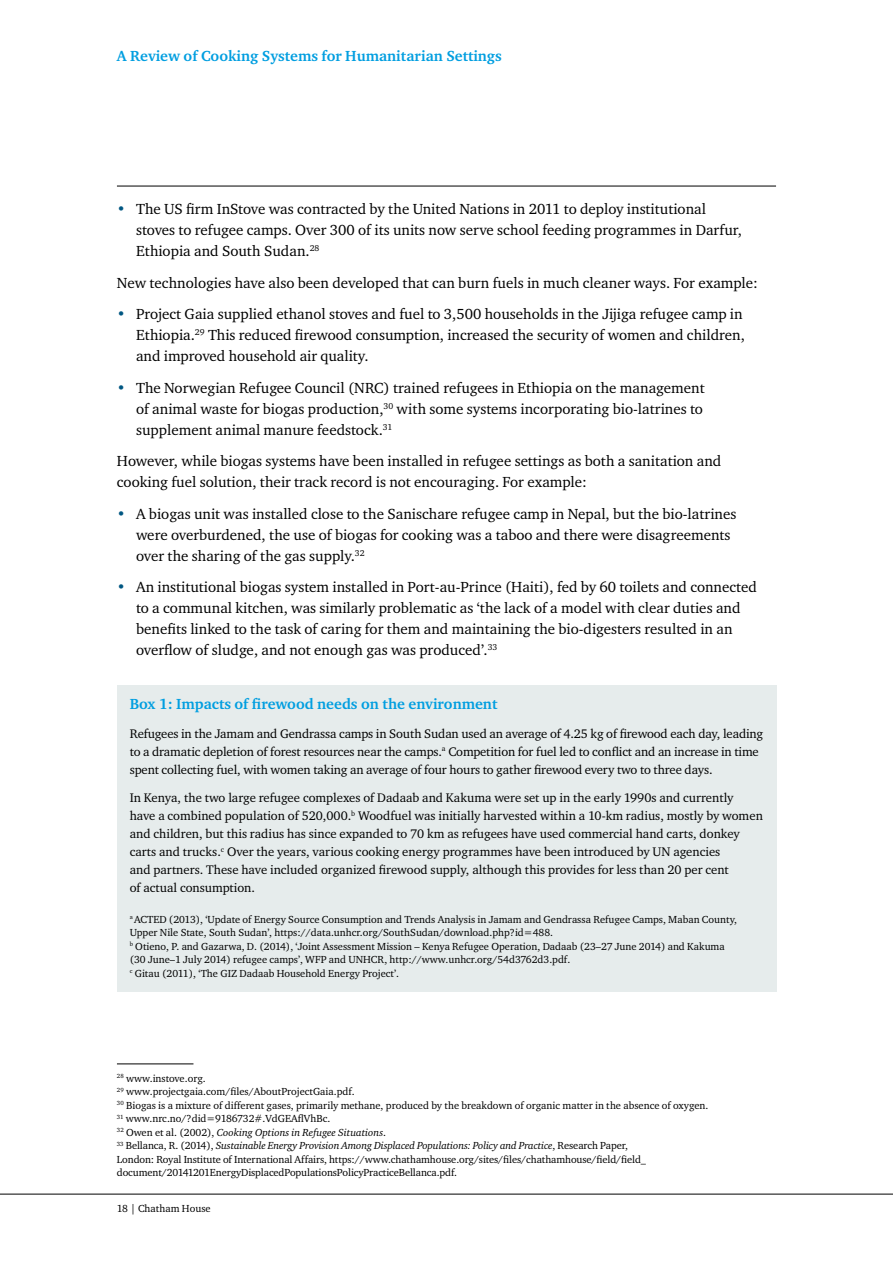
<style>
.page{position:relative;width:893px;height:1263px;background:#fff}
.page>*{position:absolute;margin:0;border:0;box-sizing:border-box;transform-origin:0 0}
.t1{font:15px/21px "Charter ITC";color:#000}
.t2{font:700 15px "Charter ITC";color:#009ee0}
.t3{font:12.75px/18px "Charter ITC";color:#000}
.t4{font:10.5px/13.5px "Charter ITC";color:#000}
.s1{font-weight:700;color:#005782}
.s2{font-style:italic}
</style>
<div class="page">
<hr style="left:117px;top:186px;width:659px;height:1px;background:#000">
<hr style="left:0;top:1194px;width:893px;height:1px;background:#000">
<div style="left:117px;top:685px;width:659px;height:40px;background:#e6ecec"></div>
<div style="left:117px;top:715px;width:659px;height:76px;background:#e6ecec"></div>
<div style="left:117px;top:779px;width:659px;height:130px;background:#e6ecec"></div>
<div style="left:117px;top:902px;width:659px;height:49px;background:#e6ecec"></div>
<div style="left:117px;top:929px;width:659px;height:49px;background:#e6ecec"></div>
<div style="left:117px;top:956px;width:659px;height:36px;background:#e6ecec"></div>
<hr style="left:117px;top:1064px;width:76px;height:1px;background:#000">
<p class="t2" style="left:117px;top:47px;width:386px">A Review of Cooking Systems for Humanitarian Settings</p>
<p class="t1" style="left:136px;top:198px;width:607px;text-indent:-19px"><span class="s1">•</span> The US firm InStove was contracted by the United Nations in 2011 to deploy institutional stoves to refugee camps. Over 300 of its units now serve school feeding programmes in Darfur,<br>Ethiopia and South Sudan.<sup>28</sup></p>
<p class="t1" style="left:117px;top:272px;width:642px">New technologies have also been developed that can burn fuels in much cleaner ways. For example:</p>
<p class="t1" style="left:136px;top:303px;width:610px;text-indent:-19px"><span class="s1">•</span> Project Gaia supplied ethanol stoves and fuel to 3,500 households in the Jijiga refugee camp in<br>Ethiopia.<sup>29</sup> This reduced firewood consumption, increased the security of women and children, and improved household air quality.</p>
<p class="t1" style="left:136px;top:377px;width:570px;text-align:justify;text-indent:-19px"><span class="s1">•</span> The Norwegian Refugee Council (NRC) trained refugees in Ethiopia on the management of animal waste for biogas production,<sup>30</sup> with some systems incorporating bio-latrines to supplement animal manure feedstock.<sup>31</sup></p>
<p class="t1" style="left:117px;top:450px;width:606px">However, while biogas systems have been installed in refugee settings as both a sanitation and cooking fuel solution, their track record is not encouraging. For example:</p>
<p class="t1" style="left:136px;top:503px;width:602px;text-indent:-19px"><span class="s1">•</span> A biogas unit was installed close to the Sanischare refugee camp in Nepal, but the bio-latrines were overburdened, the use of biogas for cooking was a taboo and there were disagreements over the sharing of the gas supply.<sup>32</sup></p>
<p class="t1" style="left:136px;top:576px;width:622px;text-indent:-19px"><span class="s1">•</span> An institutional biogas system installed in Port-au-Prince (Haiti), fed by 60 toilets and connected to a communal kitchen, was similarly problematic as ‘the lack of a model with clear duties and benefits linked to the task of caring for them and maintaining the bio-digesters resulted in an overflow of sludge, and not enough gas was produced’.<sup>33</sup></p>
<p class="t2" style="left:130px;top:695px;width:369px">Box 1: Impacts of firewood needs on the environment</p>
<p class="t3" style="left:130px;top:724px;width:635px">Refugees in the Jamam and Gendrassa camps in South Sudan used an average of 4.25 kg of firewood each day, leading to a dramatic depletion of forest resources near the camps.<sup>a</sup> Competition for fuel led to conflict and an increase in time spent collecting fuel, with women taking an average of four hours to gather firewood every two to three days.</p>
<p class="t3" style="left:130px;top:788px;width:635px">In Kenya, the two large refugee complexes of Dadaab and Kakuma were set up in the early 1990s and currently<br>have a combined population of 520,000.<sup>b</sup> Woodfuel was initially harvested within a 10-km radius, mostly by women and children, but this radius has since expanded to 70 km as refugees have used commercial hand carts, donkey carts and trucks.<sup>c</sup> Over the years, various cooking energy programmes have been introduced by UN agencies<br>and partners. These have included organized firewood supply, although this provides for less than 20 per cent<br>of actual consumption.</p>
<p class="t4" style="left:130px;top:912px;width:609px"><sup>a</sup> ACTED (2013), ‘Update of Energy Source Consumption and Trends Analysis in Jamam and Gendrassa Refugee Camps, Maban County, Upper Nile State, South Sudan’, https://data.unhcr.org/SouthSudan/download.php?id=488.<br><sup>b</sup> Otieno, P. and Gazarwa, D. (2014), ‘Joint Assessment Mission – Kenya Refugee Operation, Dadaab (23–27 June 2014) and Kakuma (30 June–1 July 2014) refugee camps’, WFP and UNHCR, http://www.unhcr.org/54d3762d3.pdf.<br><sup>c</sup> Gitau (2011), ‘The GIZ Dadaab Household Energy Project’.</p>
<p class="t4" style="left:117px;top:1071px;width:593px"><sup>28</sup> www.instove.org.<br><sup>29</sup> www.projectgaia.com/files/AboutProjectGaia.pdf.<br><sup>30</sup> Biogas is a mixture of different gases, primarily methane, produced by the breakdown of organic matter in the absence of oxygen.<br><sup>31</sup> www.nrc.no/?did=9186732#.VdGEAflVhBc.<br><sup>32</sup> Owen et al. (2002), <span class="s2">Cooking Options in Refugee Situations</span>.<br><sup>33</sup> Bellanca, R. (2014), <span class="s2">Sustainable Energy Provision Among Displaced Populations: Policy and Practice</span>, Research Paper,<br>London: Royal Institute of International Affairs, https://www.chathamhouse.org/sites/files/chathamhouse/field/field_ document/20141201EnergyDisplacedPopulationsPolicyPracticeBellanca.pdf.</p>
<p class="t4" style="left:117px;top:1201px;width:95px">18 | Chatham House</p>
</div>
